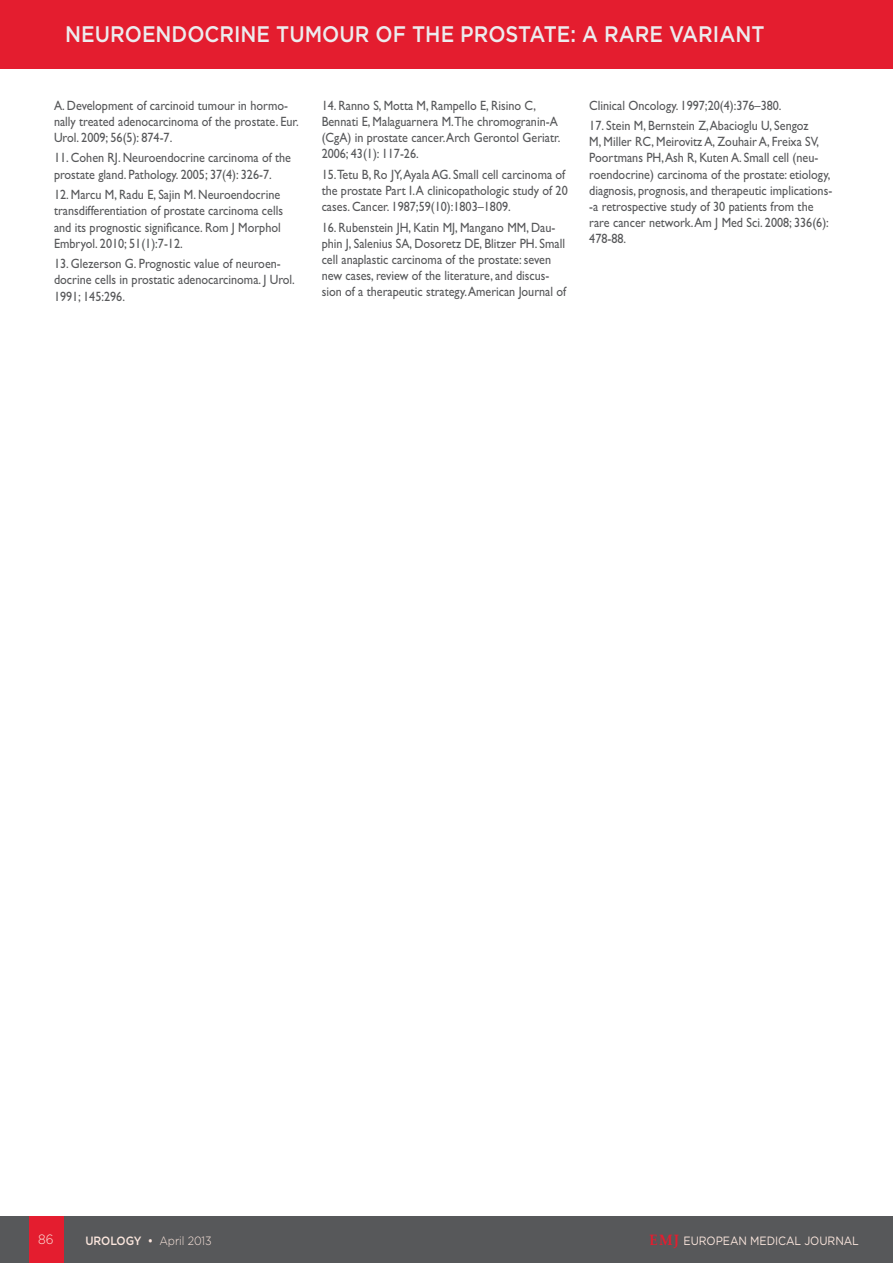
<style>
.page{position:relative;width:893px;height:1263px;background:#fff}
.page>*{position:absolute;margin:0;border:0;box-sizing:border-box;transform-origin:0 0}
.t1{font:500 22.5px "Gotham";color:#ececee;scale:.9 1}
.t2{font:13.5px/16.2px "Gill Sans";color:#57585a;scale:.9 1}
.t3{font:300 13.5px "Gotham";color:#fce7de;scale:.9 1}
.t4{font:12px "Gotham";letter-spacing:-.005em;color:#fce7de;scale:.9 1}
.t5{font:300 12px "Gotham";letter-spacing:-.005em;color:#fce7de;scale:.9 1}
.s1{font-weight:500}
.s2{font-family:"Palatino Linotype";font-weight:700;font-size:15px;color:#e41d2f}
</style>
<div class="page">
<div style="left:0;top:0;width:893px;height:68px;background:#e41d2f"></div>
<div style="left:0;top:1216px;width:893px;height:47px;background:#57585a"></div>
<div style="left:30px;top:1216px;width:34px;height:47px;background:#e41d2f"></div>
<p class="t1" style="left:65px;top:19px;width:778px">NEUROENDOCRINE TUMOUR OF THE PROSTATE: A RARE VARIANT</p>
<p class="t2" style="left:54px;top:97px;width:274px">A. Development of carcinoid tumour in hormo&shy;nally treated adenocarcinoma of the prostate. Eur.<br>Urol. 2009; 56(5): 874-7.</p>
<p class="t2" style="left:54px;top:150px;width:265px">11. Cohen RJ. Neuroendocrine carcinoma of the prostate gland. Pathology. 2005; 37(4): 326-7.</p>
<p class="t2" style="left:54px;top:186px;width:256px">12. Marcu M, Radu E, Sajin M. Neuroendocrine transdifferentiation of prostate carcinoma cells and its prognostic significance. Rom J Morphol Embryol. 2010; 51(1):7-12.</p>
<p class="t2" style="left:54px;top:255px;width:269px">13. Glezerson G. Prognostic value of neuroen&shy;docrine cells in prostatic adenocarcinoma. J Urol.<br>1991; 145:296.</p>
<p class="t2" style="left:322px;top:97px;width:267px">14. Ranno S, Motta M, Rampello E, Risino C, Bennati E, Malaguarnera M.The chromogranin-A (CgA) in prostate cancer. Arch Gerontol Geriatr.<br>2006; 43(1): 117-26.</p>
<p class="t2" style="left:322px;top:166px;width:275px">15.Tetu B, Ro JY, Ayala AG. Small cell carcinoma of the prostate Part I. A clinicopathologic study of 20 cases. Cancer. 1987;59(10):1803–1809.</p>
<p class="t2" style="left:322px;top:219px;width:273px">16. Rubenstein JH, Katin MJ, Mangano MM, Dau&shy;phin J, Salenius SA, Dosoretz DE, Blitzer PH. Small cell anaplastic carcinoma of the prostate: seven new cases, review of the literature, and discus&shy;sion of a therapeutic strategy. American Journal of</p>
<p class="t2" style="left:589px;top:97px;width:215px">Clinical Oncology. 1997;20(4):376–380.</p>
<p class="t2" style="left:589px;top:117px;width:271px">17. Stein M, Bernstein Z, Abacioglu U, Sengoz<br>M, Miller RC, Meirovitz A, Zouhair A, Freixa SV, Poortmans PH, Ash R, Kuten A. Small cell (neu&shy;roendocrine) carcinoma of the prostate: etiology, diagnosis, prognosis, and therapeutic implications--a retrospective study of 30 patients from the rare cancer network. Am J Med Sci. 2008; 336(6):<br>478-88.</p>
<p class="t3" style="left:38px;top:1231px;width:19px">86</p>
<p class="t5" style="left:85px;top:1233px;width:142px"><span class="s1">UROLOGY •</span> April 2013</p>
<p class="t4" style="left:650px;top:1233px;width:234px"><span class="s2">EMJ</span> EUROPEAN MEDICAL JOURNAL</p>
</div>
